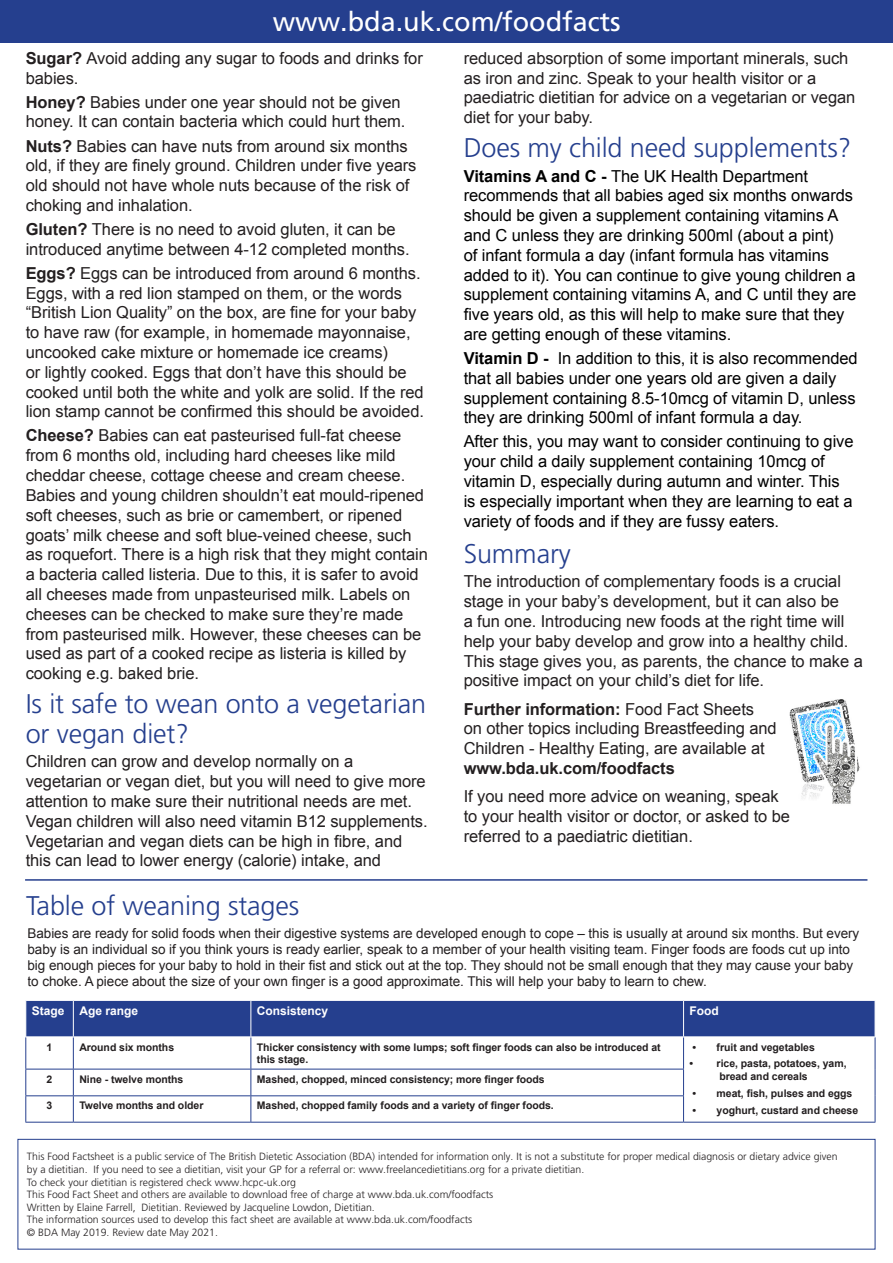
<style>
.page{position:relative;width:893px;height:1263px;background:#fff}
.page>*{position:absolute;margin:0;border:0;box-sizing:border-box;transform-origin:0 0}
.Body{font:300 27px/30px "Frutiger LT Pro";letter-spacing:-.005em;color:#253f8e}
.Top_header_-_reverse{font:27px "Frutiger LT Pro";color:#fff}
.Subhead_18PT{font:300 27px "Frutiger LT Pro";letter-spacing:-.005em;color:#253f8e}
.Body-2{font:16.5px/19.8px "Arial";letter-spacing:-.005em;color:#231f20}
.Body-3{font:16.5px/19.8px "Arial";letter-spacing:-.005em;color:#000}
.Further_Information{font:13.5px/16.2px "Arial";letter-spacing:-.005em;color:#231f20}
.t1{font:700 12px "Arial";color:#fff}
.t2{font:300 10.5px/12.6px "Frutiger LT Pro";color:#231f20}
.Body-4{font:700 10.5px/12.6px "Arial";letter-spacing:-.005em;color:#231f20}
.s1{font-weight:700}
</style>
<div class="page">
<div style="left:0;top:0;width:893px;height:43px;background:#253f8e"></div>
<hr style="left:25px;top:879px;width:842px;height:2px;background:#253f8e">
<div style="left:18px;top:1139px;width:857px;height:110px;border:1px solid #253f8e"></div>
<div style="left:26px;top:1001px;width:849px;height:35px;background:#253f8e"></div>
<hr style="left:25px;top:1037px;width:1px;height:32px;background:#253f8e">
<hr style="left:73px;top:1037px;width:1px;height:32px;background:#253f8e">
<hr style="left:250px;top:1037px;width:1px;height:32px;background:#253f8e">
<hr style="left:683px;top:1037px;width:1px;height:32px;background:#253f8e">
<hr style="left:875px;top:1037px;width:1px;height:32px;background:#253f8e">
<hr style="left:25px;top:1069px;width:48px;height:1px;background:#253f8e">
<hr style="left:73px;top:1069px;width:178px;height:1px;background:#253f8e">
<hr style="left:251px;top:1069px;width:433px;height:1px;background:#253f8e">
<hr style="left:25px;top:1095px;width:48px;height:1px;background:#253f8e">
<svg style="left:25px;top:1069px;width:1px;height:53px"></svg>
<hr style="left:73px;top:1095px;width:178px;height:1px;background:#253f8e">
<svg style="left:73px;top:1069px;width:1px;height:53px"></svg>
<hr style="left:251px;top:1095px;width:433px;height:1px;background:#253f8e">
<svg style="left:250px;top:1069px;width:1px;height:53px"></svg>
<svg style="left:683px;top:1069px;width:1px;height:53px"></svg>
<svg style="left:875px;top:1069px;width:1px;height:53px"></svg>
<hr style="left:25px;top:1122px;width:48px;height:1px;background:#253f8e">
<hr style="left:73px;top:1122px;width:178px;height:1px;background:#253f8e">
<hr style="left:251px;top:1122px;width:433px;height:1px;background:#253f8e">
<hr style="left:684px;top:1122px;width:191px;height:1px;background:#253f8e">
<hr style="left:73px;top:1001px;width:1px;height:35px;background:#fff">
<hr style="left:250px;top:1001px;width:1px;height:35px;background:#fff">
<hr style="left:683px;top:1001px;width:1px;height:35px;background:#fff">
<img style="left:789px;top:699px;width:71px;height:105px">
<p class="Top_header_-_reverse" style="left:273px;top:6px;width:350px">www.bda.uk.com/foodfacts</p>
<p class="Body-2" style="left:26px;top:48px;width:399px"><span class="s1">Sugar?</span> Avoid adding any sugar to foods and drinks for babies.</p>
<p class="Body-2" style="left:26px;top:92px;width:381px"><span class="s1">Honey?</span> Babies under one year should not be given honey. It can contain bacteria which could hurt them.</p>
<p class="Body-2" style="left:26px;top:136px;width:392px"><span class="s1">Nuts?</span> Babies can have nuts from around six months old, if they are finely ground. Children under five years old should not have whole nuts because of the risk of choking and inhalation.</p>
<p class="Body-2" style="left:26px;top:219px;width:385px"><span class="s1">Gluten?</span> There is no need to avoid gluten, it can be introduced anytime between 4-12 completed months.</p>
<p class="Body-2" style="left:26px;top:263px;width:400px"><span class="s1">Eggs?</span> Eggs can be introduced from around 6 months.<br>Eggs, with a red lion stamped on them, or the words “British Lion Quality” on the box, are fine for your baby to have raw (for example, in homemade mayonnaise, uncooked cake mixture or homemade ice creams)<br>or lightly cooked. Eggs that don’t have this should be cooked until both the white and yolk are solid. If the red lion stamp cannot be confirmed this should be avoided.</p>
<p class="Body-2" style="left:26px;top:426px;width:404px"><span class="s1">Cheese?</span> Babies can eat pasteurised full-fat cheese from 6 months old, including hard cheeses like mild cheddar cheese, cottage cheese and cream cheese.<br>Babies and young children shouldn’t eat mould-ripened soft cheeses, such as brie or camembert, or ripened goats’ milk cheese and soft blue-veined cheese, such as roquefort. There is a high risk that they might contain a bacteria called listeria. Due to this, it is safer to avoid all cheeses made from unpasteurised milk. Labels on cheeses can be checked to make sure they’re made from pasteurised milk. However, these cheeses can be used as part of a cooked recipe as listeria is killed by cooking e.g. baked brie.</p>
<p class="Body" style="left:26px;top:689px;width:402px">Is it safe to wean onto a vegetarian or vegan diet?</p>
<p class="Body-2" style="left:26px;top:752px;width:403px">Children can grow and develop normally on a vegetarian or vegan diet, but you will need to give more attention to make sure their nutritional needs are met.<br>Vegan children will also need vitamin B12 supplements.<br>Vegetarian and vegan diets can be high in fibre, and this can lead to lower energy (calorie) intake, and</p>
<p class="Body-2" style="left:464px;top:48px;width:393px">reduced absorption of some important minerals, such as iron and zinc. Speak to your health visitor or a paediatric dietitian for advice on a vegetarian or vegan diet for your baby.</p>
<p class="Body" style="left:464px;top:133px;width:389px">Does my child need supplements?</p>
<p class="Body-3" style="left:464px;top:166px;width:394px"><span class="s1">Vitamins A and C -</span> The UK Health Department recommends that all babies aged six months onwards should be given a supplement containing vitamins A and C unless they are drinking 500ml (about a pint)<br>of infant formula a day (infant formula has vitamins added to it). You can continue to give young children a supplement containing vitamins A, and C until they are five years old, as this will help to make sure that they are getting enough of these vitamins.</p>
<p class="Body-3" style="left:464px;top:348px;width:396px"><span class="s1">Vitamin D -</span> In addition to this, it is also recommended that all babies under one years old are given a daily supplement containing 8.5-10mcg of vitamin D, unless they are drinking 500ml of infant formula a day.</p>
<p class="Body-3" style="left:464px;top:432px;width:391px">After this, you may want to consider continuing to give your child a daily supplement containing 10mcg of vitamin D, especially during autumn and winter. This is especially important when they are learning to eat a variety of foods and if they are fussy eaters.</p>
<p class="Body" style="left:464px;top:539px;width:109px">Summary</p>
<p class="Body-2" style="left:464px;top:572px;width:401px">The introduction of complementary foods is a crucial stage in your baby’s development, but it can also be<br>a fun one. Introducing new foods at the right time will help your baby develop and grow into a healthy child.<br>This stage gives you, as parents, the chance to make a positive impact on your child’s diet for life.</p>
<p class="Body-2" style="left:464px;top:699px;width:314px"><span class="s1">Further information:</span> Food Fact Sheets<br>on other topics including Breastfeeding and Children - Healthy Eating, are available at <span class="s1">www.bda.uk.com/foodfacts</span></p>
<p class="Body-2" style="left:464px;top:787px;width:328px">If you need more advice on weaning, speak to your health visitor or doctor, or asked to be referred to a paediatric dietitian.</p>
<p class="Subhead_18PT" style="left:26px;top:890px;width:275px">Table of weaning stages</p>
<p class="Further_Information" style="left:28px;top:925px;width:833px">Babies are ready for solid foods when their digestive systems are developed enough to cope – this is usually at around six months. But every baby is an individual so if you think yours is ready earlier, speak to a member of your health visiting team. Finger foods are foods cut up into big enough pieces for your baby to hold in their fist and stick out at the top. They should not be small enough that they may cause your baby to choke. A piece about the size of your own finger is a good approximate. This will help your baby to learn to chew.</p>
<p class="t1" style="left:32px;top:1003px;width:34px">Stage</p>
<p class="t1" style="left:79px;top:1003px;width:60px">Age range</p>
<p class="t1" style="left:257px;top:1003px;width:73px">Consistency</p>
<p class="t1" style="left:690px;top:1003px;width:31px">Food</p>
<p class="Body-4" style="left:47px;top:1041px;width:7px">1</p>
<p class="Body-4" style="left:79px;top:1041px;width:96px">Around six months</p>
<p class="Body-4" style="left:257px;top:1041px;width:405px">Thicker consistency with some lumps; soft finger foods can also be introduced at this stage.</p>
<p class="Body-4" style="left:692px;top:1041px;width:124px">• fruit and vegetables</p>
<p class="Body-4" style="left:719px;top:1058px;width:129px;text-indent:-30px">• rice, pasta, potatoes, yam, bread and cereals</p>
<p class="Body-4" style="left:692px;top:1087px;width:162px">• meat, fish, pulses and eggs</p>
<p class="Body-4" style="left:692px;top:1104px;width:167px">• yoghurt, custard and cheese</p>
<p class="Body-4" style="left:47px;top:1073px;width:7px">2</p>
<p class="Body-4" style="left:79px;top:1073px;width:106px">Nine - twelve months</p>
<p class="Body-4" style="left:257px;top:1073px;width:289px">Mashed, chopped, minced consistency; more finger foods</p>
<p class="Body-4" style="left:47px;top:1100px;width:7px">3</p>
<p class="Body-4" style="left:79px;top:1100px;width:126px">Twelve months and older</p>
<p class="Body-4" style="left:257px;top:1100px;width:298px">Mashed, chopped family foods and a variety of finger foods.</p>
<p class="t2" style="left:27px;top:1150px;width:812px">This Food Factsheet is a public service of The British Dietetic Association (BDA) intended for information only. It is not a substitute for proper medical diagnosis or dietary advice given by a dietitian. If you need to see a dietitian, visit your GP for a referral or: www.freelancedietitians.org for a private dietitian.</p>
<p class="t2" style="left:27px;top:1176px;width:271px">To check your dietitian is registered check www.hcpc-uk.org</p>
<p class="t2" style="left:27px;top:1188px;width:468px">This Food Fact Sheet and others are available to download free of charge at www.bda.uk.com/foodfacts</p>
<p class="t2" style="left:27px;top:1201px;width:349px">Written by Elaine Farrell, Dietitian. Reviewed by Jacqueline Lowdon, Dietitian.</p>
<p class="t2" style="left:27px;top:1213px;width:447px">The information sources used to develop this fact sheet are available at www.bda.uk.com/foodfacts</p>
<p class="t2" style="left:27px;top:1226px;width:193px">© BDA May 2019. Review date May 2021.</p>
</div>
